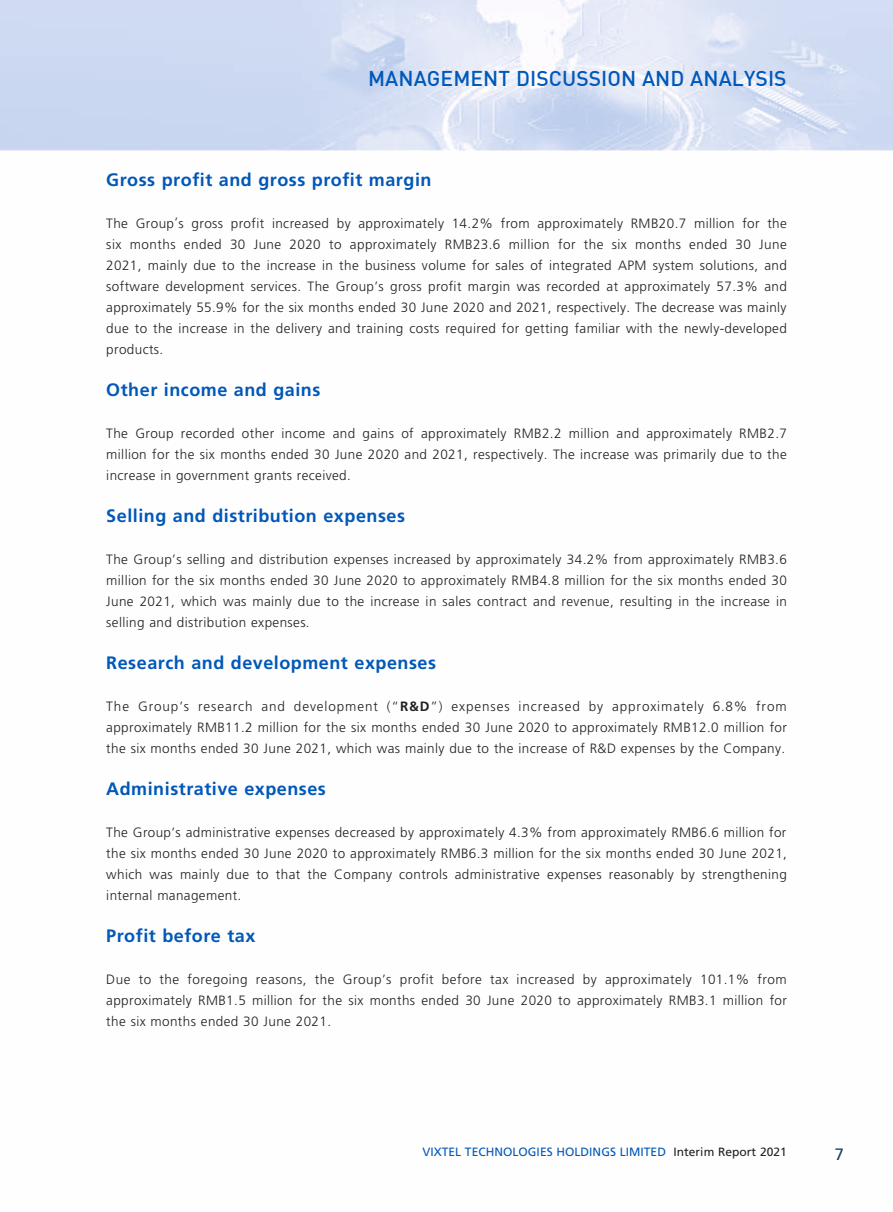
<style>
.page{position:relative;width:893px;height:1212px;background:#fff}
.page>*{position:absolute;margin:0;border:0;box-sizing:border-box;transform-origin:0 0}
.t1{font:21px "DIN Medium";letter-spacing:.005em;color:#0058b8}
.t2{font:700 18px "Frutiger LT Std";letter-spacing:.03em;color:#0058b8}
.t3{font:16.5px "Frutiger LT Std";color:#164063}
.t4{font:300 13.5px/21px "Frutiger LT Std";letter-spacing:.03em;color:#231f20;text-align:justify}
.t5{font:12px "Frutiger LT Std";letter-spacing:.005em;color:#0058b8}
.s1{font-weight:700}
.s2{color:#231f20}
</style>
<div class="page">
<img style="left:0;top:0;width:893px;height:151px">
<h1 class="t1" style="left:368px;top:65px;width:420px">MANAGEMENT DISCUSSION AND ANALYSIS</h1>
<h2 class="t2" style="left:106px;top:169px;width:327px">Gross profit and gross profit margin</h2>
<p class="t4" style="left:106px;top:213px;width:682px">The Group’s gross profit increased by approximately 14.2% from approximately RMB20.7 million for the six months ended 30 June 2020 to approximately RMB23.6 million for the six months ended 30 June 2021, mainly due to the increase in the business volume for sales of integrated APM system solutions, and software development services. The Group’s gross profit margin was recorded at approximately 57.3% and approximately 55.9% for the six months ended 30 June 2020 and 2021, respectively. The decrease was mainly due to the increase in the delivery and training costs required for getting familiar with the newly-developed products.</p>
<h2 class="t2" style="left:106px;top:379px;width:216px">Other income and gains</h2>
<p class="t4" style="left:106px;top:423px;width:682px">The Group recorded other income and gains of approximately RMB2.2 million and approximately RMB2.7 million for the six months ended 30 June 2020 and 2021, respectively. The increase was primarily due to the increase in government grants received.</p>
<h2 class="t2" style="left:106px;top:505px;width:300px">Selling and distribution expenses</h2>
<p class="t4" style="left:106px;top:549px;width:682px">The Group’s selling and distribution expenses increased by approximately 34.2% from approximately RMB3.6 million for the six months ended 30 June 2020 to approximately RMB4.8 million for the six months ended 30<br>June 2021, which was mainly due to the increase in sales contract and revenue, resulting in the increase in selling and distribution expenses.</p>
<h2 class="t2" style="left:106px;top:652px;width:331px">Research and development expenses</h2>
<p class="t4" style="left:106px;top:696px;width:682px">The Group’s research and development (“<span class="s1">R&amp;D</span>”) expenses increased by approximately 6.8% from approximately RMB11.2 million for the six months ended 30 June 2020 to approximately RMB12.0 million for the six months ended 30 June 2021, which was mainly due to the increase of R&amp;D expenses by the Company.</p>
<h2 class="t2" style="left:106px;top:778px;width:221px">Administrative expenses</h2>
<p class="t4" style="left:106px;top:822px;width:682px">The Group’s administrative expenses decreased by approximately 4.3% from approximately RMB6.6 million for the six months ended 30 June 2020 to approximately RMB6.3 million for the six months ended 30 June 2021, which was mainly due to that the Company controls administrative expenses reasonably by strengthening internal management.</p>
<h2 class="t2" style="left:106px;top:925px;width:151px">Profit before tax</h2>
<p class="t4" style="left:106px;top:969px;width:682px">Due to the foregoing reasons, the Group’s profit before tax increased by approximately 101.1% from approximately RMB1.5 million for the six months ended 30 June 2020 to approximately RMB3.1 million for the six months ended 30 June 2021.</p>
<p class="t5" style="left:422px;top:1145px;width:366px">VIXTEL TECHNOLOGIES HOLDINGS LIMITED <span class="s2">Interim Report 2021</span></p>
<p class="t3" style="left:835px;top:1144px;width:11px">7</p>
</div>
